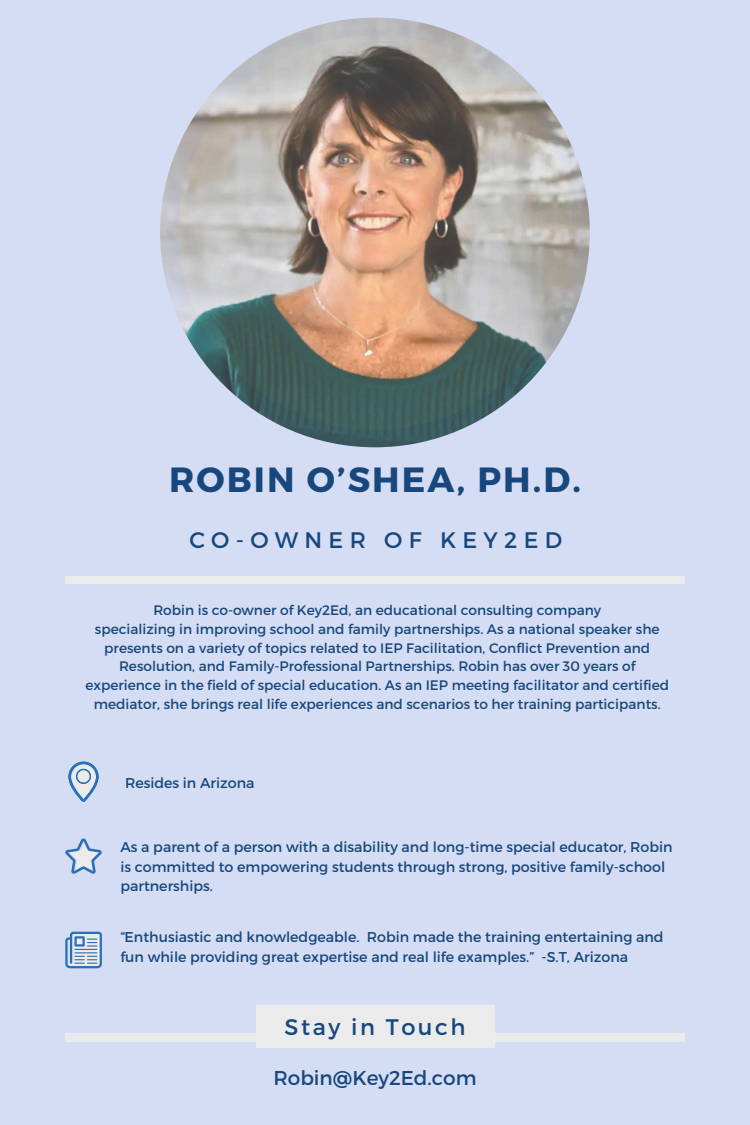
<style>
.page{position:relative;width:750px;height:1125px;background:#d5ddf4}
.page>*{position:absolute;margin:0;border:0;box-sizing:border-box;transform-origin:0 0}
.t1{font:700 35px "Montserrat";letter-spacing:.06em;color:#17477c}
.t2{font:22.5px "Montserrat";letter-spacing:.28em;color:#17477c}
.t3{font:22.5px "Montserrat";letter-spacing:.11em;color:#17477c}
.t4{font:20px "Montserrat";color:#17477c}
.t5{font:14.25px/19.8px "Montserrat";color:#17477c}
.t6{font:13.75px "Montserrat";color:#17477c}
</style>
<div class="page">
<img style="left:160px;top:18px;width:430px;height:429px;border-radius:50%">
<svg style="left:65px;top:932px;width:37px;height:36px"></svg>
<svg style="left:68px;top:762px;width:30px;height:40px"></svg>
<svg style="left:65px;top:838px;width:37px;height:36px"></svg>
<div style="left:65px;top:577px;width:620px;height:7px;background:#ebebeb"></div>
<div style="left:65px;top:1033px;width:620px;height:8px;background:#ebebeb"></div>
<div style="left:256px;top:1005px;width:238px;height:43px;background:#ebebeb"></div>
<p class="t1" style="left:169px;top:457px;width:413px">ROBIN O’SHEA, PH.D.</p>
<p class="t2" style="left:189px;top:525px;width:374px">CO-OWNER OF KEY2ED</p>
<h1 class="t6" style="left:153px;top:601px;width:449px">Robin is co-owner of Key2Ed, an educational consulting company</h1>
<h2 class="t6" style="left:95px;top:620px;width:566px">specializing in improving school and family partnerships. As a national speaker she</h2>
<p class="t6" style="left:104px;top:639px;width:548px">presents on a variety of topics related to IEP Facilitation, Conflict Prevention and</p>
<p class="t6" style="left:119px;top:658px;width:518px">Resolution, and Family-Professional Partnerships. Robin has over 30 years of</p>
<p class="t6" style="left:85px;top:676px;width:585px">experience in the field of special education. As an IEP meeting facilitator and certified</p>
<p class="t6" style="left:94px;top:695px;width:568px">mediator, she brings real life experiences and scenarios to her training participants.</p>
<p class="t5" style="left:125px;top:772px;width:131px">Resides in Arizona</p>
<p class="t5" style="left:120px;top:836px;width:554px">As a parent of a person with a disability and long-time special educator, Robin is committed to empowering students through strong, positive family-school partnerships.</p>
<p class="t5" style="left:120px;top:926px;width:545px">“Enthusiastic and knowledgeable. Robin made the training entertaining and fun while providing great expertise and real life examples.” -S.T, Arizona</p>
<p class="t3" style="left:284px;top:1013px;width:182px">Stay in Touch</p>
<p class="t4" style="left:273px;top:1065px;width:205px">Robin@Key2Ed.com</p>
</div>
